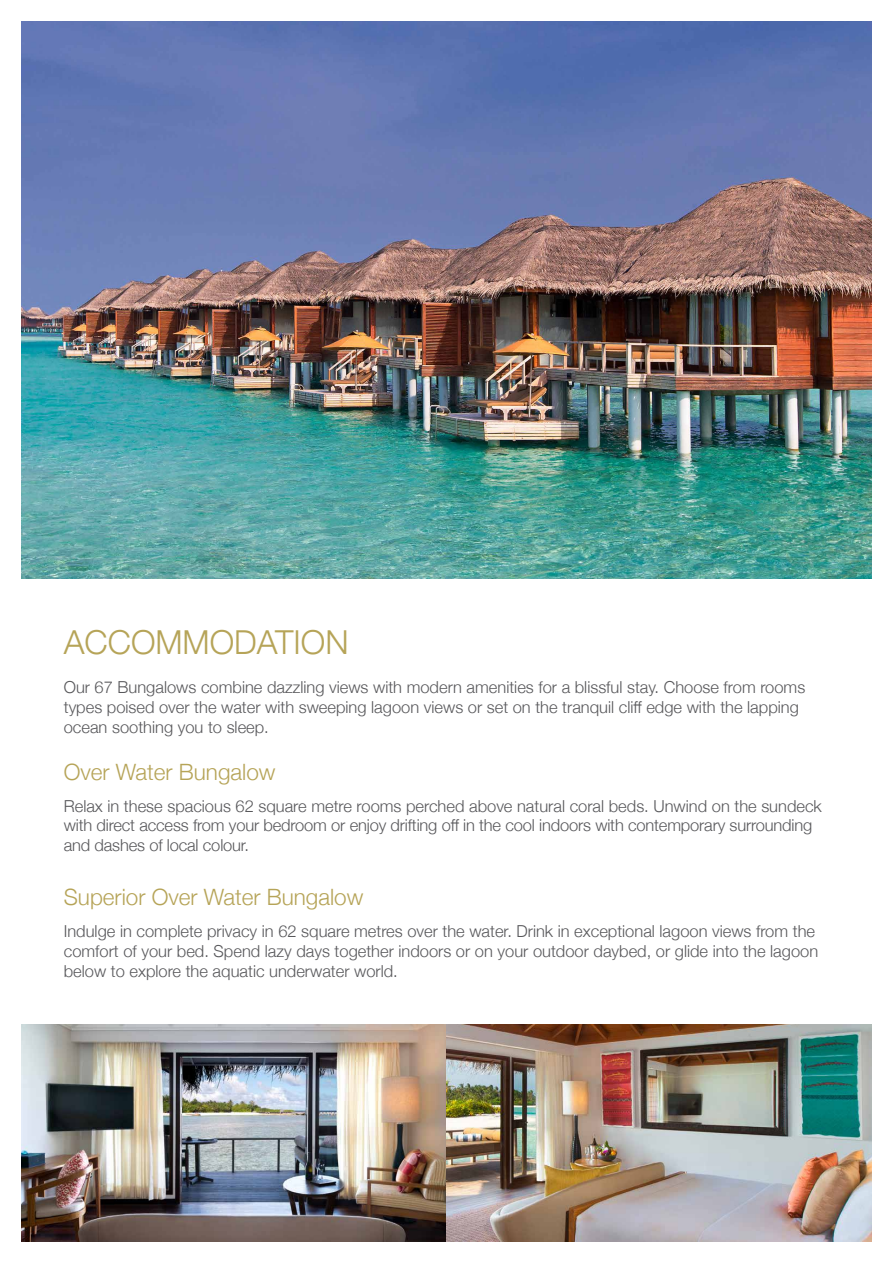
<style>
.page{position:relative;width:893px;height:1263px;background:#fff}
.page>*{position:absolute;margin:0;border:0;box-sizing:border-box;transform-origin:0 0}
.t1{font:300 33px "Helvetica Neue";color:#b6a458}
.t2{font:300 22.5px "Helvetica Neue";color:#b6a458}
.t3{font:300 16.5px/19.8px "Helvetica Neue";color:#58585b}
</style>
<div class="page">
<img style="left:21px;top:21px;width:851px;height:557px">
<img style="left:21px;top:1025px;width:425px;height:217px">
<img style="left:446px;top:1025px;width:426px;height:217px">
<h1 class="t1" style="left:64px;top:615px;width:286px">ACCOMMODATION</h1>
<p class="t3" style="left:64px;top:676px;width:743px">Our 67 Bungalows combine dazzling views with modern amenities for a blissful stay. Choose from rooms types poised over the water with sweeping lagoon views or set on the tranquil cliff edge with the lapping ocean soothing you to sleep.</p>
<h2 class="t2" style="left:64px;top:754px;width:213px">Over Water Bungalow</h2>
<p class="t3" style="left:64px;top:795px;width:760px">Relax in these spacious 62 square metre rooms perched above natural coral beds. Unwind on the sundeck with direct access from your bedroom or enjoy drifting off in the cool indoors with contemporary surrounding and dashes of local colour.</p>
<h2 class="t2" style="left:64px;top:879px;width:301px">Superior Over Water Bungalow</h2>
<p class="t3" style="left:64px;top:920px;width:756px">Indulge in complete privacy in 62 square metres over the water. Drink in exceptional lagoon views from the comfort of your bed. Spend lazy days together indoors or on your outdoor daybed, or glide into the lagoon below to explore the aquatic underwater world.</p>
</div>
